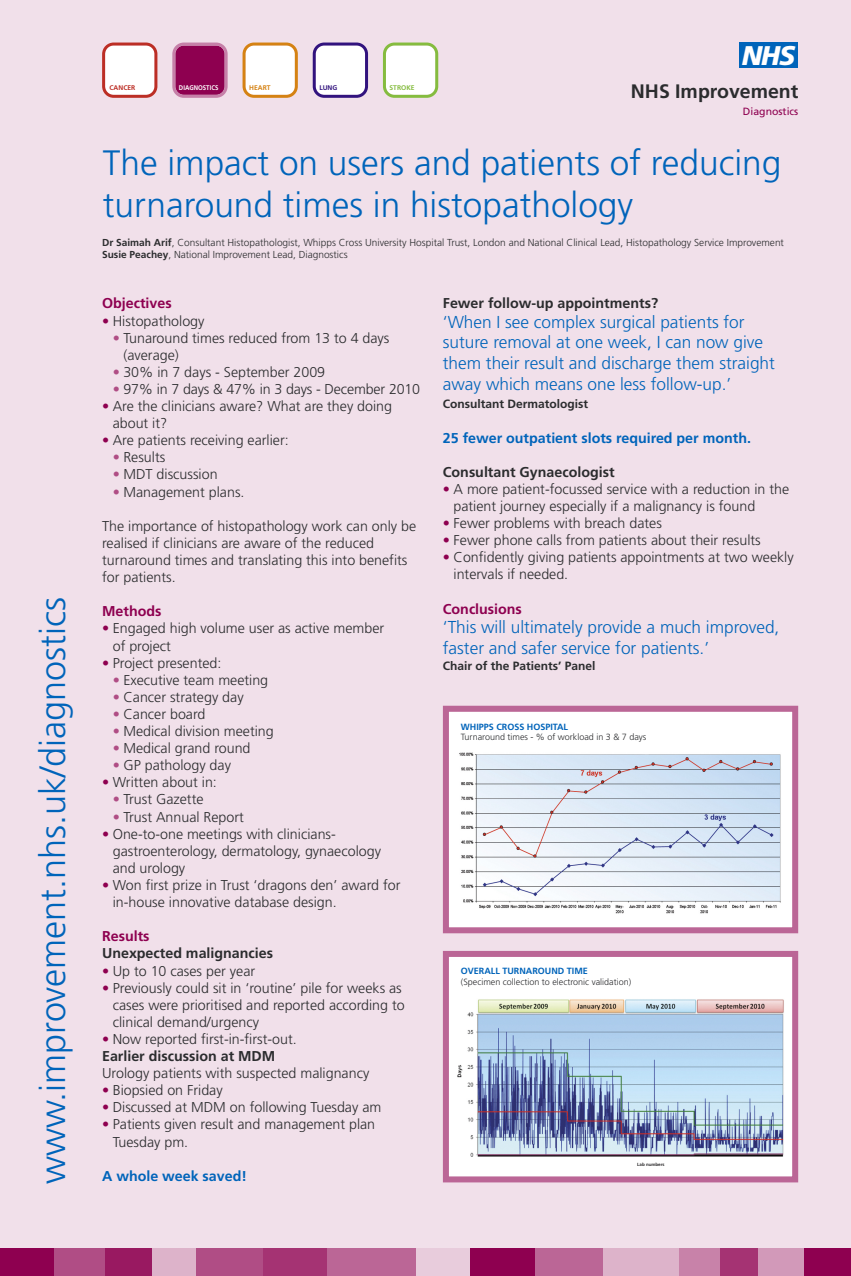
<style>
.page{position:relative;width:851px;height:1276px;background:#fff}
.page>*{position:absolute;margin:0;border:0;box-sizing:border-box;transform-origin:0 0}
.t1{font:300 36px "Frutiger";color:#0064ba}
.t2{font:300 35.25px/42.3px "Frutiger";color:#0064ba}
.t3{font:italic 900 27px "Frutiger";color:#fff}
.t4{font:700 19.5px "Frutiger";color:#2b2c2e}
.t5{font:300 17.25px/20.7px "Frutiger";color:#0064ba}
.t6{font:300 14.25px/17.1px "Frutiger";color:#2b2c2e}
.t7{font:700 14.25px "Frutiger";color:#2b2c2e}
.t8{font:700 14.25px "Frutiger";color:#0064ba}
.t9{font:700 14.25px "Frutiger";color:#8e0050}
.t10{font:700 12px "Frutiger";color:#2b2c2e}
.t11{font:10.5px "Frutiger";color:#8e0050}
.t12{font:300 10.12px/12.1px "Frutiger";color:#2b2c2e}
.t13{font:300 9px "Frutiger";color:#2b2c2e}
.t14{font:700 9px "Frutiger";color:#0064ba}
.t15{font:700 6.75px "Frutiger";color:#fff;scale:.9 1}
.t16{font:700 6.75px "Frutiger";color:#bc2e25}
.t17{font:700 6.75px "Frutiger";color:#85bc3f}
.t18{font:700 6.75px "Frutiger";color:#d58213}
.t19{font:700 6.75px "Frutiger";color:#32137e}
.t20{font:700 4.5px "Frutiger";color:#272627}
.s1{font-weight:700}
.s2{color:#8e0050}
.s3{color:#b04d85}
</style>
<div class="page">
<div style="left:0;top:0;width:850px;height:1276px;background:#f1e0ea"></div>
<div style="left:449px;top:712px;width:343px;height:215px;background:#fff"></div>
<div style="left:443px;top:706px;width:355px;height:227px;border:6px solid #bb6696"></div>
<div style="left:739px;top:43px;width:58px;height:25px;background:#0064ba"></div>
<svg style="left:102px;top:43px;width:55px;height:55px;background:#f2d7d6"></svg>
<svg style="left:313px;top:43px;width:55px;height:55px;background:#d9d2e6"></svg>
<svg style="left:242px;top:43px;width:56px;height:55px;background:#f6e6d2"></svg>
<svg style="left:172px;top:43px;width:55px;height:55px;background:#9d2267"></svg>
<svg style="left:383px;top:43px;width:55px;height:55px;background:#e8f1db"></svg>
<div style="left:416px;top:1248px;width:55px;height:28px;background:#e8ccdc"></div>
<div style="left:470px;top:1248px;width:66px;height:28px;background:#8e0050"></div>
<div style="left:535px;top:1248px;width:68px;height:28px;background:#bb6696"></div>
<div style="left:603px;top:1248px;width:76px;height:28px;background:#ddb3ca"></div>
<div style="left:326px;top:1248px;width:90px;height:28px;background:#bb6696"></div>
<div style="left:0;top:1248px;width:55px;height:28px;background:#8e0050"></div>
<div style="left:54px;top:1248px;width:53px;height:28px;background:#b04d85"></div>
<div style="left:105px;top:1248px;width:49px;height:28px;background:#991961"></div>
<div style="left:152px;top:1248px;width:48px;height:28px;background:#ddb3ca"></div>
<div style="left:197px;top:1248px;width:68px;height:28px;background:#b04d85"></div>
<div style="left:263px;top:1248px;width:63px;height:28px;background:#a53373"></div>
<div style="left:754px;top:1248px;width:96px;height:28px;background:#d299b9"></div>
<div style="left:804px;top:1248px;width:46px;height:28px;background:#8e0050"></div>
<div style="left:679px;top:1248px;width:43px;height:28px;background:#c882a9"></div>
<div style="left:720px;top:1248px;width:37px;height:28px;background:#a53373"></div>
<img style="left:459px;top:752px;width:322px;height:162px">
<div style="left:449px;top:957px;width:343px;height:219px;background:#fff"></div>
<div style="left:443px;top:951px;width:355px;height:231px;border:6px solid #bb6696"></div>
<img style="left:457px;top:999px;width:327px;height:158px">
<h1 class="t1" style="left:38px;top:1183px;width:588px;rotate:-90deg">www.improvement.nhs.uk/diagnostics</h1>
<p class="t16" style="left:109px;top:85px;width:27px">CANCER</p>
<p class="t15" style="left:179px;top:85px;width:45px">DIAGNOSTICS</p>
<p class="t18" style="left:249px;top:85px;width:23px">HEART</p>
<p class="t19" style="left:319px;top:85px;width:19px">LUNG</p>
<p class="t17" style="left:389px;top:85px;width:27px">STROKE</p>
<h3 class="t3" style="left:741px;top:44px;width:55px">NHS</h3>
<h3 class="t4" style="left:630px;top:84px;width:169px">NHS Improvement</h3>
<p class="t11" style="left:742px;top:107px;width:57px">Diagnostics</p>
<h2 class="t2" style="left:103px;top:144px;width:680px">The impact on users and patients of reducing turnaround times in histopathology</h2>
<p class="t12" style="left:102px;top:237px;width:683px"><span class="s1">Dr Saimah Arif</span>, Consultant Histopathologist, Whipps Cross University Hospital Trust, London and National Clinical Lead, Histopathology Service Improvement<br><span class="s1">Susie Peachey</span>, National Improvement Lead, Diagnostics</p>
<p class="t9" style="left:102px;top:298px;width:71px">Objectives</p>
<p class="t6" style="left:102px;top:313px;width:104px"><span class="s2">•</span> Histopathology</p>
<p class="t6" style="left:123px;top:330px;width:267px;text-indent:-11px"><span class="s3">•</span> Tunaround times reduced from 13 to 4 days (average)</p>
<p class="t6" style="left:113px;top:364px;width:214px"><span class="s3">•</span> 30% in 7 days - September 2009</p>
<p class="t6" style="left:113px;top:381px;width:309px"><span class="s3">•</span> 97% in 7 days &amp; 47% in 3 days - December 2010</p>
<p class="t6" style="left:113px;top:399px;width:281px;text-indent:-11px"><span class="s2">•</span> Are the clinicians aware? What are they doing about it?</p>
<p class="t6" style="left:102px;top:433px;width:188px"><span class="s2">•</span> Are patients receiving earlier:</p>
<p class="t6" style="left:113px;top:450px;width:54px"><span class="s3">•</span> Results</p>
<p class="t6" style="left:113px;top:467px;width:106px"><span class="s3">•</span> MDT discussion</p>
<p class="t6" style="left:113px;top:484px;width:133px"><span class="s3">•</span> Management plans.</p>
<p class="t6" style="left:102px;top:518px;width:315px">The importance of histopathology work can only be realised if clinicians are aware of the reduced turnaround times and translating this into benefits for patients.</p>
<p class="t9" style="left:102px;top:605px;width:61px">Methods</p>
<p class="t6" style="left:113px;top:621px;width:273px;text-indent:-11px"><span class="s2">•</span> Engaged high volume user as active member of project</p>
<p class="t6" style="left:102px;top:655px;width:121px"><span class="s2">•</span> Project presented:</p>
<p class="t6" style="left:113px;top:672px;width:157px"><span class="s3">•</span> Executive team meeting</p>
<p class="t6" style="left:113px;top:689px;width:132px"><span class="s3">•</span> Cancer strategy day</p>
<p class="t6" style="left:113px;top:706px;width:94px"><span class="s3">•</span> Cancer board</p>
<p class="t6" style="left:113px;top:723px;width:162px"><span class="s3">•</span> Medical division meeting</p>
<p class="t6" style="left:113px;top:741px;width:139px"><span class="s3">•</span> Medical grand round</p>
<p class="t6" style="left:113px;top:758px;width:120px"><span class="s3">•</span> GP pathology day</p>
<p class="t6" style="left:102px;top:775px;width:116px"><span class="s2">•</span> Written about in:</p>
<p class="t6" style="left:113px;top:792px;width:92px"><span class="s3">•</span> Trust Gazette</p>
<p class="t6" style="left:113px;top:809px;width:133px"><span class="s3">•</span> Trust Annual Report</p>
<p class="t6" style="left:113px;top:826px;width:270px;text-indent:-11px"><span class="s2">•</span> One-to-one meetings with clinicians&shy;gastroenterology, dermatology, gynaecology and urology</p>
<p class="t6" style="left:113px;top:877px;width:289px;text-indent:-11px"><span class="s2">•</span> Won first prize in Trust ‘dragons den’ award for in-house innovative database design.</p>
<p class="t9" style="left:102px;top:930px;width:49px">Results</p>
<p class="t7" style="left:102px;top:947px;width:172px">Unexpected malignancies</p>
<p class="t6" style="left:102px;top:963px;width:154px"><span class="s2">•</span> Up to 10 cases per year</p>
<p class="t6" style="left:113px;top:980px;width:293px;text-indent:-11px"><span class="s2">•</span> Previously could sit in ‘routine’ pile for weeks as cases were prioritised and reported according to clinical demand/urgency</p>
<p class="t6" style="left:102px;top:1031px;width:196px"><span class="s2">•</span> Now reported first-in-first-out.<br><span class="s1">Earlier discussion at MDM</span></p>
<p class="t6" style="left:102px;top:1065px;width:269px">Urology patients with suspected malignancy</p>
<p class="t6" style="left:102px;top:1083px;width:122px"><span class="s2">•</span> Biopsied on Friday</p>
<p class="t6" style="left:102px;top:1100px;width:281px"><span class="s2">•</span> Discussed at MDM on following Tuesday am</p>
<p class="t6" style="left:113px;top:1117px;width:264px;text-indent:-11px"><span class="s2">•</span> Patients given result and management plan<br>Tuesday pm.</p>
<p class="t8" style="left:102px;top:1170px;width:146px">A whole week saved!</p>
<p class="t7" style="left:443px;top:298px;width:217px">Fewer follow-up appointments?</p>
<p class="t5" style="left:443px;top:313px;width:333px">‘When I see complex surgical patients for suture removal at one week, I can now give them their result and discharge them straight away which means one less follow-up.’</p>
<p class="t10" style="left:443px;top:399px;width:147px">Consultant Dermatologist</p>
<p class="t8" style="left:443px;top:432px;width:309px">25 fewer outpatient slots required per month.</p>
<p class="t7" style="left:443px;top:466px;width:173px">Consultant Gynaecologist</p>
<p class="t6" style="left:453px;top:481px;width:337px;text-indent:-11px"><span class="s2">•</span> A more patient-focussed service with a reduction in the patient journey especially if a malignancy is found</p>
<p class="t6" style="left:443px;top:516px;width:220px"><span class="s2">•</span> Fewer problems with breach dates</p>
<p class="t6" style="left:443px;top:533px;width:319px"><span class="s2">•</span> Fewer phone calls from patients about their results</p>
<p class="t6" style="left:453px;top:550px;width:342px;text-indent:-11px"><span class="s2">•</span> Confidently giving patients appointments at two weekly intervals if needed.</p>
<p class="t9" style="left:443px;top:603px;width:81px">Conclusions</p>
<p class="t5" style="left:443px;top:618px;width:338px">‘This will ultimately provide a much improved, faster and safer service for patients.’</p>
<p class="t10" style="left:443px;top:661px;width:154px">Chair of the Patients’ Panel</p>
<p class="t14" style="left:461px;top:723px;width:109px">WHIPPS CROSS HOSPITAL</p>
<p class="t13" style="left:461px;top:733px;width:187px">Turnaround times - % of workload in 3 &amp; 7 days</p>
<p class="t14" style="left:461px;top:967px;width:128px">OVERALL TURNAROUND TIME</p>
<p class="t13" style="left:461px;top:978px;width:172px">(Specimen collection to electronic validation)</p>
<p class="t20" style="left:637px;top:1162px;width:29px">Lab numbers</p>
</div>
